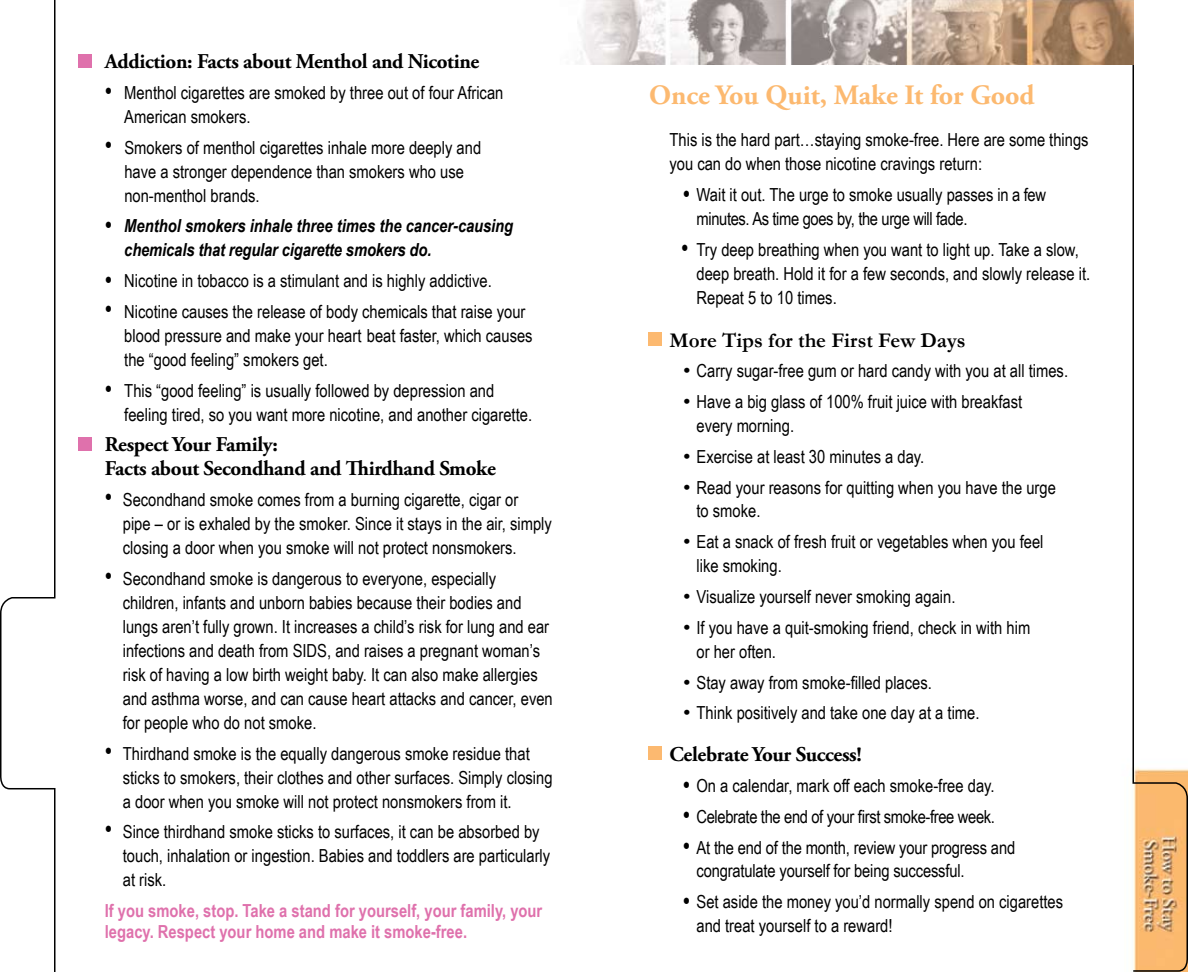
<style>
.page{position:relative;width:1188px;height:972px;background:#fff}
.page>*{position:absolute;margin:0;border:0;box-sizing:border-box;transform-origin:0 0}
.t1{font:700 28.05px "Adobe Garamond Pro";color:#fcb970}
.t2{font:700 21px/24.8px "Adobe Garamond Pro";letter-spacing:-.015em;color:#000}
.t3{font:700 21px "Garamond";color:#000}
.t4{font:18px/24px "Arial Narrow";color:#000}
.t5{font:18px/24px "Arial Narrow";letter-spacing:-.02em;color:#000}
.t6{font:700 18px/21px "Arial Narrow";color:#df71ac}
.t7{font:italic 700 18px/24px "Arial Narrow";letter-spacing:-.01em;color:#000}
.s1{font-size:25.5px}
.s2{font-weight:400;font-style:normal;font-size:25.5px}
</style>
<div class="page">
<svg style="left:0;top:0;width:56px;height:972px"></svg>
<svg style="left:1132px;top:64px;width:56px;height:908px"></svg>
<img style="left:576px;top:0;width:558px;height:64px">
<div style="left:648px;top:333px;width:14px;height:13px;background:#fcb970"></div>
<div style="left:648px;top:746px;width:14px;height:14px;background:#fcb970"></div>
<div style="left:79px;top:54px;width:13px;height:14px;background:#df71ac"></div>
<div style="left:79px;top:437px;width:13px;height:13px;background:#df71ac"></div>
<p class="t2" style="left:105px;top:49px;width:376px">Addiction: Facts about Menthol and Nicotine</p>
<p class="t4" style="left:124px;top:80px;width:381px;text-indent:-20px"><span class="s1">•</span> Menthol cigarettes are smoked by three out of four African<br>American smokers.</p>
<p class="t4" style="left:124px;top:135px;width:358px;text-indent:-20px"><span class="s1">•</span> Smokers of menthol cigarettes inhale more deeply and have a stronger dependence than smokers who use non-menthol brands.</p>
<p class="t7" style="left:124px;top:213px;width:390px;text-indent:-19px"><span class="s2">•</span> Menthol smokers inhale three times the cancer-causing chemicals that regular cigarette smokers do.</p>
<p class="t4" style="left:105px;top:268px;width:389px"><span class="s1">•</span> Nicotine in tobacco is a stimulant and is highly addictive.</p>
<p class="t4" style="left:124px;top:299px;width:410px;text-indent:-19px"><span class="s1">•</span> Nicotine causes the release of body chemicals that raise your blood pressure and make your heart beat faster, which causes the “good feeling” smokers get.</p>
<p class="t4" style="left:124px;top:378px;width:409px;text-indent:-20px"><span class="s1">•</span> This “good feeling” is usually followed by depression and feeling tired, so you want more nicotine, and another cigarette.</p>
<p class="t2" style="left:105px;top:432px;width:393px">Respect Your Family:<br>Facts about Secondhand and Thirdhand Smoke</p>
<p class="t4" style="left:123px;top:487px;width:431px;text-indent:-18px"><span class="s1">•</span> Secondhand smoke comes from a burning cigarette, cigar or<br>pipe – or is exhaled by the smoker. Since it stays in the air, simply closing a door when you smoke will not protect nonsmokers.</p>
<p class="t4" style="left:123px;top:566px;width:432px;text-indent:-18px"><span class="s1">•</span> Secondhand smoke is dangerous to everyone, especially children, infants and unborn babies because their bodies and lungs aren’t fully grown. It increases a child’s risk for lung and ear infections and death from SIDS, and raises a pregnant woman’s risk of having a low birth weight baby. It can also make allergies and asthma worse, and can cause heart attacks and cancer, even for people who do not smoke.</p>
<p class="t4" style="left:123px;top:741px;width:431px;text-indent:-18px"><span class="s1">•</span> Thirdhand smoke is the equally dangerous smoke residue that sticks to smokers, their clothes and other surfaces. Simply closing a door when you smoke will not protect nonsmokers from it.</p>
<p class="t4" style="left:123px;top:819px;width:429px;text-indent:-18px"><span class="s1">•</span> Since thirdhand smoke sticks to surfaces, it can be absorbed by touch, inhalation or ingestion. Babies and toddlers are particularly at risk.</p>
<p class="t6" style="left:105px;top:899px;width:439px">If you smoke, stop. Take a stand for yourself, your family, your legacy. Respect your home and make it smoke-free.</p>
<h1 class="t1" style="left:649px;top:79px;width:387px">Once You Quit, Make It for Good</h1>
<p class="t4" style="left:669px;top:127px;width:421px">This is the hard part…staying smoke-free. Here are some things you can do when those nicotine cravings return:</p>
<p class="t5" style="left:696px;top:182px;width:351px;text-indent:-14px"><span class="s1">•</span> Wait it out. The urge to smoke usually passes in a few minutes. As time goes by, the urge will fade.</p>
<p class="t4" style="left:696px;top:237px;width:395px;text-indent:-15px"><span class="s1">•</span> Try deep breathing when you want to light up. Take a slow, deep breath. Hold it for a few seconds, and slowly release it.<br>Repeat 5 to 10 times.</p>
<p class="t3" style="left:669px;top:327px;width:298px">More Tips for the First Few Days</p>
<p class="t4" style="left:683px;top:358px;width:387px">• Carry sugar-free gum or hard candy with you at all times.</p>
<p class="t4" style="left:696px;top:389px;width:327px;text-indent:-14px">• Have a big glass of 100% fruit juice with breakfast every morning.</p>
<p class="t4" style="left:683px;top:444px;width:243px">• Exercise at least 30 minutes a day.</p>
<p class="t4" style="left:696px;top:474px;width:361px;text-indent:-14px">• Read your reasons for quitting when you have the urge to smoke.</p>
<p class="t4" style="left:696px;top:529px;width:349px;text-indent:-14px">• Eat a snack of fresh fruit or vegetables when you feel like smoking.</p>
<p class="t4" style="left:683px;top:584px;width:274px">• Visualize yourself never smoking again.</p>
<p class="t4" style="left:696px;top:615px;width:335px;text-indent:-14px">• If you have a quit-smoking friend, check in with him or her often.</p>
<p class="t4" style="left:683px;top:669px;width:250px">• Stay away from smoke-filled places.</p>
<p class="t4" style="left:683px;top:700px;width:298px">• Think positively and take one day at a time.</p>
<p class="t2" style="left:669px;top:743px;width:194px">Celebrate Your Success!</p>
<p class="t4" style="left:683px;top:773px;width:313px"><span class="s1">•</span> On a calendar, mark off each smoke-free day.</p>
<p class="t5" style="left:683px;top:804px;width:313px"><span class="s1">•</span> Celebrate the end of your first smoke-free week.</p>
<p class="t4" style="left:696px;top:834px;width:320px;text-indent:-14px"><span class="s1">•</span> At the end of the month, review your progress and congratulate yourself for being successful.</p>
<p class="t4" style="left:696px;top:889px;width:368px;text-indent:-14px"><span class="s1">•</span> Set aside the money you’d normally spend on cigarettes and treat yourself to a reward!</p>
</div>
